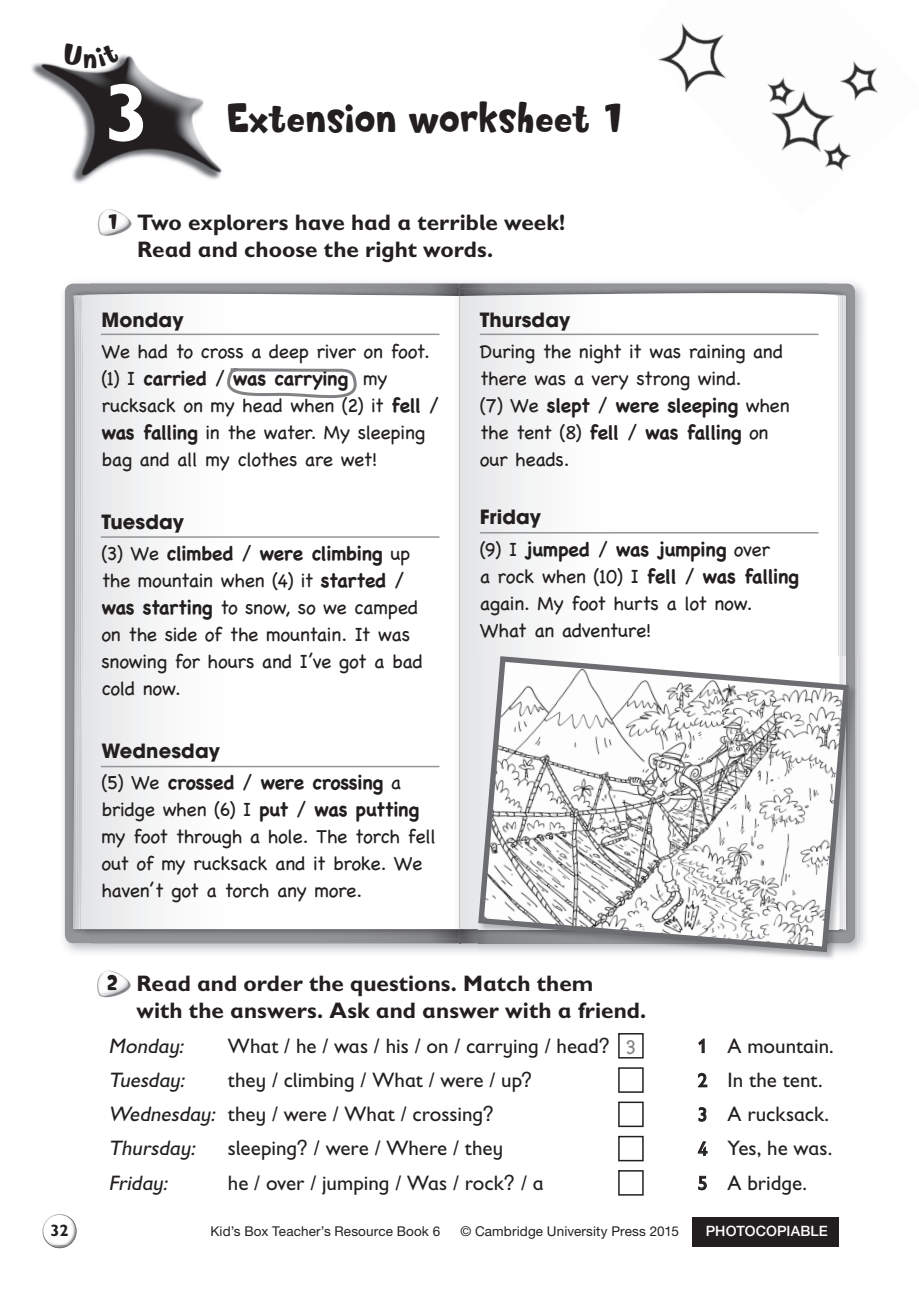
<style>
.page{position:relative;width:919px;height:1289px;background:#fff}
.page>*{position:absolute;margin:0;border:0;box-sizing:border-box;transform-origin:0 0}
.t1{font:39px "Softie";letter-spacing:-.01em;color:#231f20}
.t2{font:700 22.5px/27px "Gill Sans Infant Std";color:#231f20}
.t3{font:21px "Gill Sans Infant Std";color:#231f20}
.t4{font:italic 21px "Gill Sans Infant Std";color:#231f20}
.t5{font:19.5px/27px "Chalkboard";letter-spacing:-.02em;color:#231f20}
.t6{font:700 19.5px "ITC Avant Garde Std";letter-spacing:.005em;color:#231f20}
.t7{font:700 16.5px "Gill Sans Infant Std";color:#231f20}
.t8{font:500 14.25px "Helvetica Neue LT Std";letter-spacing:.01em;color:#fff}
.t9{font:13.5px "Helvetica Neue LT Std";letter-spacing:.01em;color:#231f20}
.s1{font-family:"Gill Sans Infant Std";font-weight:700;font-size:82.5px;color:#fff}
.s2{font-family:"Softie";font-weight:400;font-size:20.25px}
.s3{font-weight:700}
.s4{font-family:"Helvetica Neue LT Std"}
.s5{font-family:"Kidprint MT Std";font-weight:700;font-size:24px;color:#808285}
.s6{font-size:19.5px}
.s7{font-style:italic}
</style>
<div class="page">
<img style="left:49px;top:1244px;width:17px;height:4px">
<svg style="left:43px;top:1216px;width:34px;height:28px"></svg>
<img style="left:43px;top:1214px;width:25px;height:19px">
<img style="left:50px;top:1226px;width:26px;height:21px">
<div style="left:692px;top:1216px;width:147px;height:30px;background:#231f20"></div>
<img style="left:658px;top:23px;width:220px;height:148px">
<img style="left:31px;top:55px;width:191px;height:128px">
<img style="left:98px;top:215px;width:34px;height:21px">
<img style="left:100px;top:209px;width:24px;height:6px">
<img style="left:97px;top:970px;width:34px;height:27px">
<svg style="left:618px;top:1033px;width:25px;height:25px"></svg>
<svg style="left:698px;top:1038px;width:6px;height:14px"></svg>
<svg style="left:618px;top:1067px;width:25px;height:25px"></svg>
<svg style="left:698px;top:1072px;width:9px;height:15px"></svg>
<svg style="left:618px;top:1101px;width:25px;height:26px"></svg>
<svg style="left:698px;top:1107px;width:8px;height:14px"></svg>
<svg style="left:618px;top:1135px;width:25px;height:26px"></svg>
<svg style="left:697px;top:1141px;width:10px;height:14px"></svg>
<svg style="left:618px;top:1170px;width:25px;height:25px"></svg>
<svg style="left:698px;top:1175px;width:8px;height:15px"></svg>
<img style="left:63px;top:282px;width:802px;height:47px">
<img style="left:63px;top:329px;width:45px;height:624px">
<img style="left:108px;top:943px;width:370px;height:10px">
<img style="left:69px;top:289px;width:2px;height:645px">
<img style="left:844px;top:289px;width:6px;height:367px">
<img style="left:71px;top:289px;width:2px;height:645px">
<img style="left:73px;top:295px;width:1px;height:634px">
<img style="left:842px;top:295px;width:3px;height:361px">
<img style="left:74px;top:289px;width:16px;height:645px">
<img style="left:90px;top:289px;width:365px;height:5px">
<img style="left:75px;top:295px;width:2px;height:634px">
<img style="left:77px;top:295px;width:2px;height:634px">
<svg style="left:842px;top:289px;width:2px;height:6px"></svg>
<hr style="left:458px;top:284px;width:2px;height:659px;background:#636366">
<img style="left:90px;top:934px;width:365px;height:4px">
<img style="left:90px;top:929px;width:365px;height:5px">
<svg style="left:79px;top:294px;width:376px;height:635px"></svg>
<img style="left:468px;top:289px;width:374px;height:4px">
<img style="left:838px;top:293px;width:2px;height:363px">
<svg style="left:455px;top:289px;width:13px;height:7px"></svg>
<svg style="left:455px;top:929px;width:23px;height:9px"></svg>
<img style="left:458px;top:293px;width:2px;height:641px">
<img style="left:455px;top:296px;width:4px;height:633px">
<svg style="left:459px;top:293px;width:379px;height:636px"></svg>
<hr style="left:101px;top:536px;width:338px;height:2px;background:#939598">
<hr style="left:101px;top:333px;width:338px;height:2px;background:#939598">
<hr style="left:479px;top:532px;width:339px;height:1px;background:#939598">
<hr style="left:479px;top:333px;width:339px;height:2px;background:#939598">
<hr style="left:101px;top:765px;width:338px;height:2px;background:#939598">
<svg style="left:227px;top:368px;width:129px;height:30px"></svg>
<img style="left:478px;top:656px;width:379px;height:303px">
<img style="left:849px;top:656px;width:1px;height:278px">
<svg style="left:478px;top:656px;width:371px;height:296px"></svg>
<svg style="left:62px;top:55px;width:58px;height:13px"></svg>
<h1 class="t1" style="left:104px;top:93px;width:523px"><span class="s1">3</span> Extension worksheet 1</h1>
<p class="t2" style="left:137px;top:208px;width:429px;text-indent:-30px"><span class="s2">1</span> Two explorers have had a terrible week!<br>Read and choose the right words.</p>
<p class="t6" style="left:101px;top:307px;width:84px">Monday</p>
<p class="t5" style="left:101px;top:338px;width:340px">We had to cross a deep river on foot. (1) I <span class="s3">carried</span> / <span class="s3">was carrying</span> my rucksack on my head when (2) it <span class="s3">fell</span> / <span class="s3">was falling</span> in the water. My sleeping bag and all my clothes are wet!</p>
<p class="t6" style="left:101px;top:509px;width:84px">Tuesday</p>
<p class="t5" style="left:101px;top:539px;width:323px">(3) We <span class="s3">climbed</span> / <span class="s3">were climbing</span> up the mountain when (4) it <span class="s3">started</span> / <span class="s3">was starting</span> to snow, so we camped on the side of the mountain. It was snowing for hours and I’ve got a bad cold now.</p>
<p class="t6" style="left:101px;top:737px;width:120px">Wednesday</p>
<p class="t5" style="left:101px;top:768px;width:336px">(5) We <span class="s3">crossed</span> / <span class="s3">were crossing</span> a bridge when (6) I <span class="s3">put</span> / <span class="s3">was putting </span>my foot through a hole. The torch fell out of my rucksack and it broke. We haven’t got a torch any more.</p>
<p class="t6" style="left:479px;top:307px;width:92px">Thursday</p>
<p class="t5" style="left:479px;top:338px;width:311px">During the night it was raining and there was a very strong wind.<br>(7) We <span class="s3">slept</span> / <span class="s3">were sleeping</span> when the tent (8) <span class="s3">fell</span> / <span class="s3">was falling</span> on our heads.</p>
<p class="t6" style="left:479px;top:504px;width:63px">Friday</p>
<p class="t5" style="left:479px;top:535px;width:321px">(9) I <span class="s3">jumped</span> / <span class="s3">was jumping</span> over<br>a rock when (10) I <span class="s3">fell</span> / <span class="s3">was falling </span>again. My foot hurts a lot now.<br>What an adventure!</p>
<p class="t2" style="left:136px;top:969px;width:511px;text-indent:-30px"><span class="s2">2</span> Read and order the questions. Match them<br>with the answers. Ask and answer with a friend.</p>
<p class="t4" style="left:108px;top:1033px;width:81px">Monday:</p>
<p class="t3" style="left:228px;top:1033px;width:409px">What / he / was / his / on / carrying / head<span class="s4">?</span> <span class="s5">3</span></p>
<p class="t3" style="left:697px;top:1033px;width:138px"><span class="s6">1</span> A mountain.</p>
<p class="t4" style="left:108px;top:1067px;width:82px">Tuesday:</p>
<p class="t3" style="left:228px;top:1067px;width:306px">they / climbing / What / were / up<span class="s4">?</span></p>
<p class="t3" style="left:697px;top:1067px;width:126px"><span class="s6">2</span> In the tent.</p>
<p class="t3" style="left:108px;top:1101px;width:387px"><span class="s7">Wednesday:</span> they / were / What / crossing<span class="s4">?</span></p>
<p class="t3" style="left:697px;top:1101px;width:133px"><span class="s6">3</span> A rucksack.</p>
<p class="t4" style="left:108px;top:1136px;width:92px">Thursday:</p>
<p class="t3" style="left:228px;top:1136px;width:277px">sleeping<span class="s4">?</span> / were / Where / they</p>
<p class="t3" style="left:697px;top:1136px;width:136px"><span class="s6">4</span> Yes, he was.</p>
<p class="t4" style="left:108px;top:1170px;width:65px">Friday:</p>
<p class="t3" style="left:228px;top:1170px;width:317px">he / over / jumping / Was / rock<span class="s4">?</span> / a</p>
<p class="t3" style="left:697px;top:1170px;width:111px"><span class="s6">5</span> A bridge.</p>
<p class="t7" style="left:50px;top:1220px;width:20px">32</p>
<p class="t9" style="left:210px;top:1223px;width:231px">Kid’s Box Teacher’s Resource Book 6</p>
<p class="t9" style="left:460px;top:1223px;width:220px">© Cambridge University Press 2015</p>
<p class="t8" style="left:705px;top:1222px;width:123px">PHOTOCOPIABLE</p>
</div>
